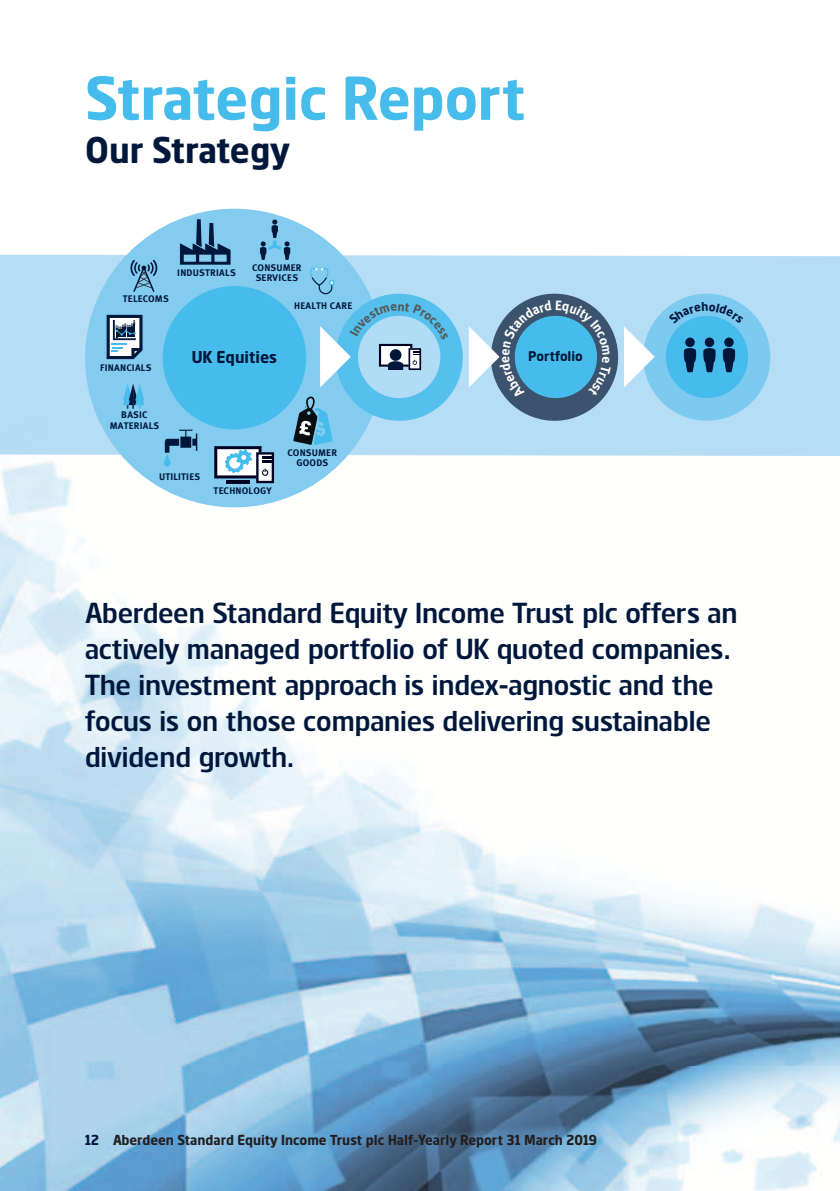
<style>
.page{position:relative;width:840px;height:1191px;background:#fff}
.page>*{position:absolute;margin:0;border:0;box-sizing:border-box;transform-origin:0 0}
.t1{font:700 60px "Standard Life";color:#46bcec}
.t2{font:700 36px "Standard Life";color:#00173c}
.t3{font:28px/36px "Standard Life";color:#00173c}
.t4{font:700 16.6px "Standard Life";color:#00173c}
.t5{font:700 14px "Standard Life";color:#231f20}
.t6{font:700 13.6px "Standard Life";color:#00173c}
.t7{font:700 9.6px/9.8px "Meta Standard Life Pro TF";letter-spacing:.02em;color:#00173c;text-align:center}
.s1{color:#00173c}
</style>
<div class="page">
<img style="left:0;top:457px;width:839px;height:734px">
<div style="left:85px;top:209px;width:299px;height:298px;background:#84cbf0;border-radius:50%"></div>
<div style="left:163px;top:286px;width:143px;height:143px;background:#46bcec;border-radius:50%"></div>
<svg style="left:106px;top:314px;width:37px;height:46px;background:#7990a7"></svg>
<svg style="left:214px;top:446px;width:60px;height:37px;background:#899fb4"></svg>
<svg style="left:130px;top:260px;width:27px;height:32px"></svg>
<svg style="left:180px;top:219px;width:50px;height:46px"></svg>
<svg style="left:260px;top:219px;width:30px;height:41px"></svg>
<svg style="left:123px;top:383px;width:21px;height:26px"></svg>
<svg style="left:164px;top:430px;width:33px;height:36px"></svg>
<svg style="left:293px;top:267px;width:477px;height:178px;background:#89c3e2"></svg>
<h1 class="t1" style="left:85px;top:77px;width:441px">Strategic Report</h1>
<p class="t2" style="left:85px;top:137px;width:206px">Our Strategy</p>
<p class="t7" style="left:123px;top:295px;width:47px">TELECOMS</p>
<p class="t7" style="left:177px;top:268px;width:60px">INDUSTRIALS</p>
<p class="t7" style="left:252px;top:264px;width:51px">CONSUMER<br>SERVICES</p>
<p class="t7" style="left:294px;top:302px;width:59px">HEALTH CARE</p>
<p class="t7" style="left:100px;top:364px;width:53px">FINANCIALS</p>
<p class="t7" style="left:110px;top:410px;width:51px;line-height:11.4px">BASIC<br>MATERIALS</p>
<p class="t4" style="left:192px;top:351px;width:87px">UK Equities</p>
<p class="t7" style="left:287px;top:449px;width:51px">CONSUMER<br>GOODS</p>
<p class="t7" style="left:159px;top:473px;width:43px">UTILITIES</p>
<p class="t7" style="left:213px;top:487px;width:60px">TECHNOLOGY</p>
<p class="t6" style="left:528px;top:351px;width:56px">Portfolio</p>
<p class="t3" style="left:85px;top:598px;width:653px">Aberdeen Standard Equity Income Trust plc offers an actively managed portfolio of UK quoted companies.<br>The investment approach is index-agnostic and the focus is on those companies delivering sustainable dividend growth.</p>
<p class="t5" style="left:85px;top:1135px;width:513px"><span class="s1">12</span> Aberdeen Standard Equity Income Trust plc Half-Yearly Report 31 March 201 9</p>
</div>
